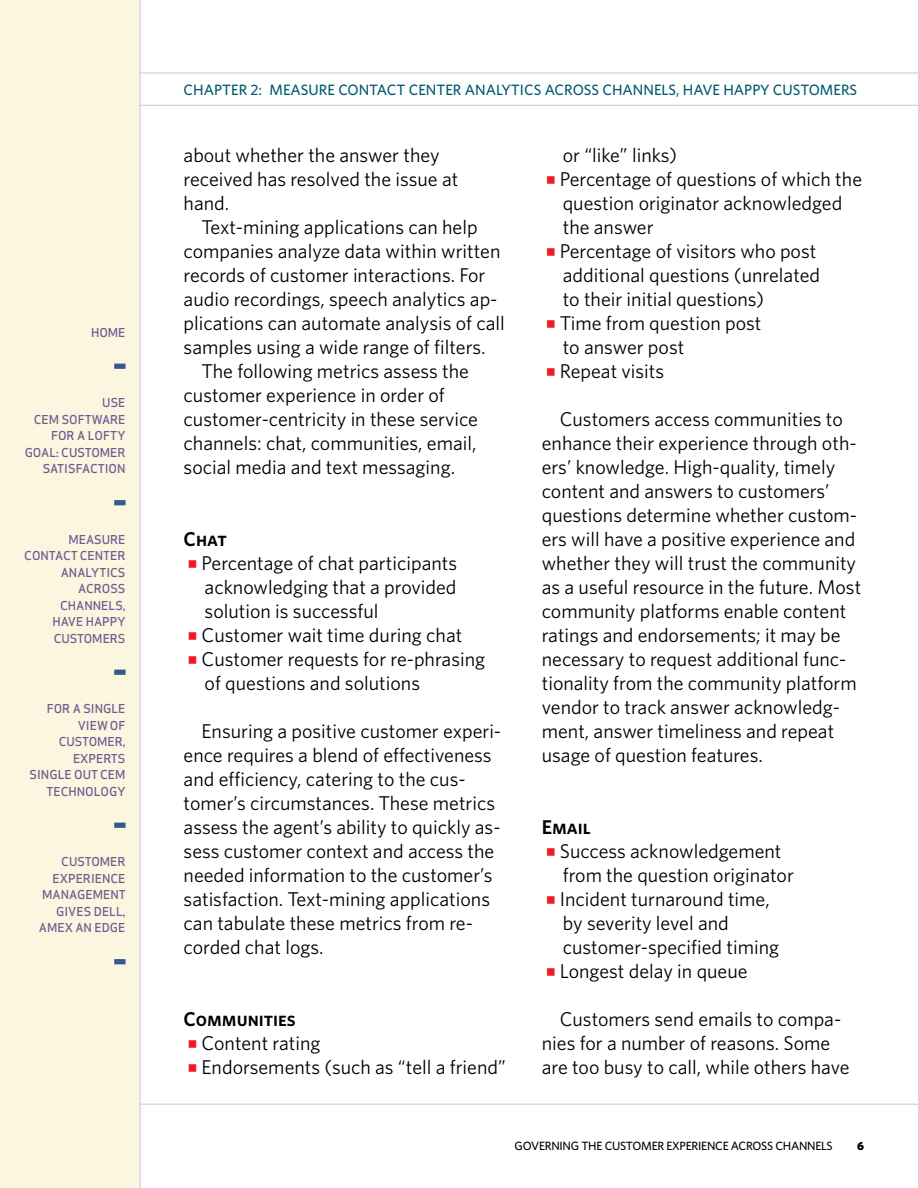
<style>
.page{position:relative;width:918px;height:1188px;background:#fff}
.page>*{position:absolute;margin:0;border:0;box-sizing:border-box;transform-origin:0 0}
.t1{font:19.95px/24px "Whitney";color:#000}
.t2{font:19.95px "Whitney Semibold SC";color:#000}
.t3{font:500 15px "Whitney";color:#005a6e}
.t4{font:500 12px/16.5px "Apex Sans";color:#715990;text-align:right}
.t5{font:500 12px "Whitney";letter-spacing:-.02em;color:#000}
.t6{font:900 12px "Whitney";color:#000}
</style>
<div class="page">
<div style="left:0;top:0;width:140px;height:1188px;background:#faf6df"></div>
<hr style="left:140px;top:0;width:1px;height:1188px;background:#c8c4d9">
<hr style="left:140px;top:1104px;width:778px;height:1px;background:#c8c4d9">
<hr style="left:140px;top:105px;width:778px;height:1px;background:#c8c4d9">
<hr style="left:140px;top:73px;width:778px;height:1px;background:#c8c4d9">
<div style="left:114px;top:364px;width:12px;height:5px;background:#345a8a"></div>
<div style="left:114px;top:500px;width:12px;height:5px;background:#345a8a"></div>
<div style="left:114px;top:670px;width:12px;height:5px;background:#345a8a"></div>
<div style="left:114px;top:823px;width:12px;height:5px;background:#345a8a"></div>
<div style="left:114px;top:959px;width:12px;height:5px;background:#345a8a"></div>
<p class="t4" style="left:91px;top:322px;width:36px">HOME</p>
<p class="t4" style="left:25px;top:393px;width:103px">USE<br>CEM SOFTWARE<br>FOR A LOFTY<br>GOAL: CUSTOMER<br>SATISFACTION</p>
<p class="t4" style="left:24px;top:529px;width:103px">M EASU RE<br>CONTACT CENTER<br>ANALYTICS<br>ACROSS<br>CHANNELS,<br>HAVE HAPPY<br>CUSTOMERS</p>
<p class="t4" style="left:47px;top:699px;width:80px">FOR A SINGLE</p>
<p class="t4" style="left:78px;top:715px;width:49px">VIEW OF</p>
<p class="t4" style="left:59px;top:732px;width:68px">CUSTOMER,</p>
<p class="t4" style="left:73px;top:748px;width:54px">EXPERTS</p>
<p class="t4" style="left:30px;top:765px;width:88px">SINGLE OUT CEM</p>
<p class="t4" style="left:46px;top:781px;width:81px">TECH NOLOGY</p>
<p class="t4" style="left:61px;top:852px;width:66px">CUSTOMER</p>
<p class="t4" style="left:53px;top:868px;width:74px">EXPERIENCE</p>
<p class="t4" style="left:42px;top:885px;width:85px">MANAG EMENT</p>
<p class="t4" style="left:56px;top:901px;width:71px">GIVES DELL,</p>
<p class="t4" style="left:39px;top:918px;width:64px">AMEX AN EDG</p>
<p class="t4" style="left:118px;top:918px;width:9px">E</p>
<p class="t3" style="left:184px;top:80px;width:675px">C HAPTER 2: M EASURE CONTACT CENTER ANALYTICS AC ROSS CHANNELS, HAVE HAPPY CUSTOMERS</p>
<p class="t1" style="left:184px;top:143px;width:276px">about whether the answer they received has resolved the issue at hand.</p>
<p class="t1" style="left:202px;top:215px;width:278px">Text-mining applications can help</p>
<p class="t1" style="left:184px;top:239px;width:318px">companies analyze data within written</p>
<p class="t1" style="left:184px;top:263px;width:303px">records of customer interactions. For</p>
<p class="t1" style="left:184px;top:287px;width:315px">audio recordings, speech analytics ap-</p>
<p class="t1" style="left:184px;top:311px;width:323px">plications can automate analysis of call</p>
<p class="t1" style="left:184px;top:335px;width:303px">samples using a wide range of filters.</p>
<p class="t1" style="left:202px;top:359px;width:269px">The following metrics assess the</p>
<p class="t1" style="left:184px;top:383px;width:263px">customer experience in order of</p>
<p class="t1" style="left:184px;top:407px;width:296px">customer-centricity in these service</p>
<p class="t1" style="left:184px;top:431px;width:294px">channels: chat, communities, email,</p>
<p class="t1" style="left:184px;top:455px;width:273px">social media and text messaging.</p>
<p class="t2" style="left:184px;top:527px;width:45px">Chat</p>
<p class="t1" style="left:202px;top:551px;width:285px">Percentage of chat participants acknowledging that a provided solution is successful<br>Customer wait time during chat<br>Customer requests for re-phrasing of questions and solutions</p>
<p class="t1" style="left:184px;top:719px;width:319px;text-indent:18px">Ensuring a positive customer experi&shy;ence requires a blend of effectiveness and efficiency, catering to the cus&shy;tomer’s circumstances. These metrics assess the agent’s ability to quickly as&shy;sess customer context and access the needed information to the customer’s satisfaction. Text-mining applications can tabulate these metrics from re&shy;corded chat logs.</p>
<p class="t2" style="left:184px;top:1007px;width:114px">Communities</p>
<p class="t1" style="left:202px;top:1031px;width:306px">Content rating<br>Endorsements (such as “tell a friend”</p>
<p class="t1" style="left:560px;top:143px;width:304px">or “like” links)<br>Percentage of questions of which the question originator acknowledged the answer<br>Percentage of visitors who post additional questions (unrelated<br>to their initial questions)<br>Time from question post<br>to answer post<br>Repeat visits</p>
<p class="t1" style="left:542px;top:407px;width:321px;text-indent:18px">Customers access communities to enhance their experience through oth&shy;ers’ knowledge. High-quality, timely content and answers to customers’ questions determine whether custom&shy;ers will have a positive experience and whether they will trust the community as a useful resource in the future. Most community platforms enable content ratings and endorsements; it may be necessary to request additional func&shy;tionality from the community platform vendor to track answer acknowledg&shy;ment, answer timeliness and repeat usage of question features.</p>
<p class="t2" style="left:542px;top:815px;width:51px">Email</p>
<p class="t1" style="left:560px;top:839px;width:236px">Success acknowledgement from the question originator<br>Incident turnaround time, by severity level and customer-specified timing<br>Longest delay in queue</p>
<p class="t1" style="left:542px;top:1007px;width:309px;text-indent:18px">Customers send emails to compa&shy;nies for a number of reasons. Some are too busy to call, while others have</p>
<p class="t5" style="left:515px;top:1138px;width:320px">GOVERNING THE CUSTOMER EXPERIENCE ACROSS CHANNELS</p>
<p class="t6" style="left:857px;top:1138px;width:8px">6</p>
</div>
